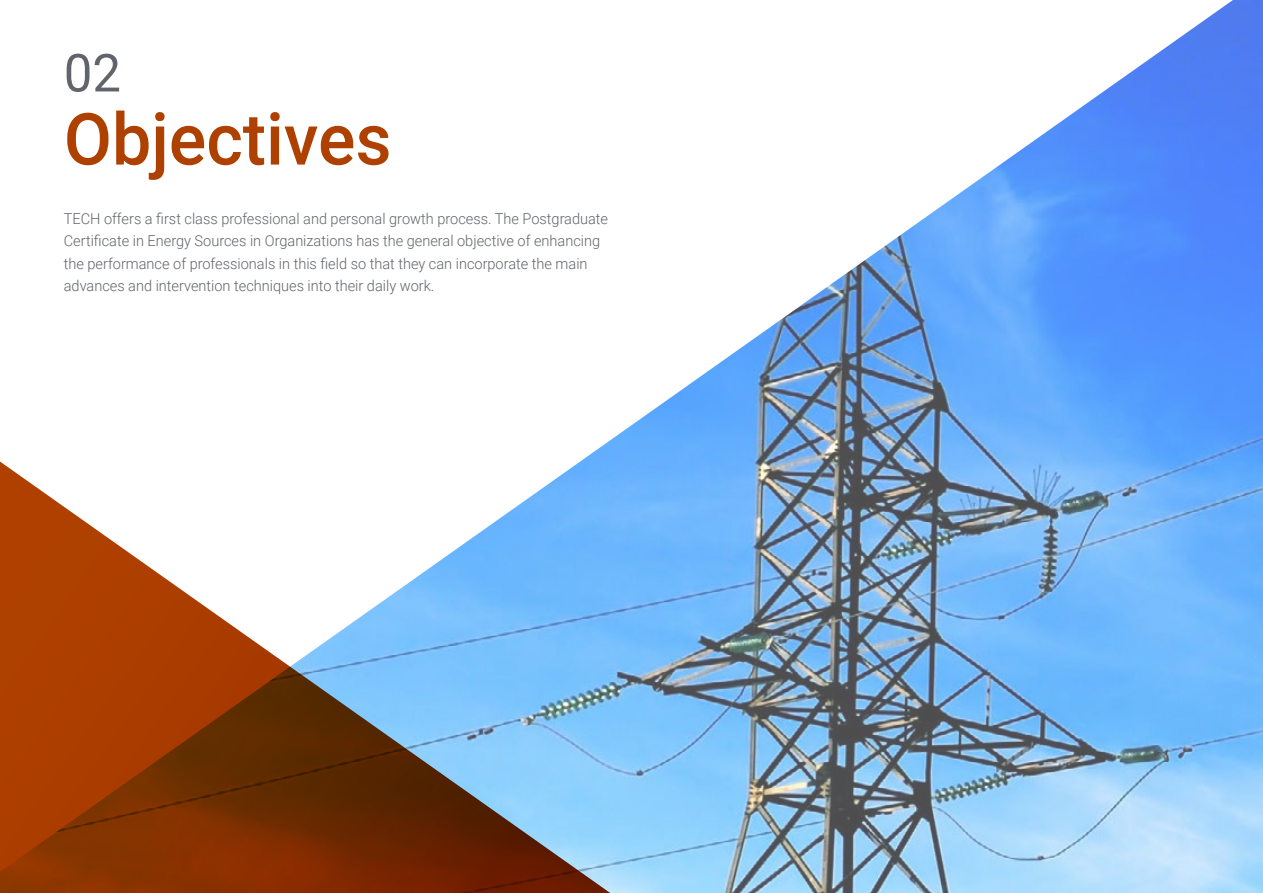
<style>
.page{position:relative;width:1263px;height:893px;background:#fff}
.page>*{position:absolute;margin:0;border:0;box-sizing:border-box;transform-origin:0 0}
.t1{font:500 72px "Roboto";color:#ae4000}
.t2{font:52.5px "Roboto";color:#61646a}
.t3{font:300 15px/22.5px "Roboto";color:#61646a}
</style>
<div class="page">
<img style="left:602px;top:0;width:661px;height:893px">
<svg style="left:0;top:446px;width:640px;height:447px"></svg>
<h2 class="t2" style="left:64px;top:36px;width:59px">02</h2>
<h1 class="t1" style="left:64px;top:89px;width:329px">Objectives</h1>
<p class="t3" style="left:64px;top:207px;width:546px">TECH offers a first class professional and personal growth process. The Postgraduate Certificate in Energy Sources in Organizations has the general objective of enhancing the performance of professionals in this field so that they can incorporate the main advances and intervention techniques into their daily work.</p>
</div>
